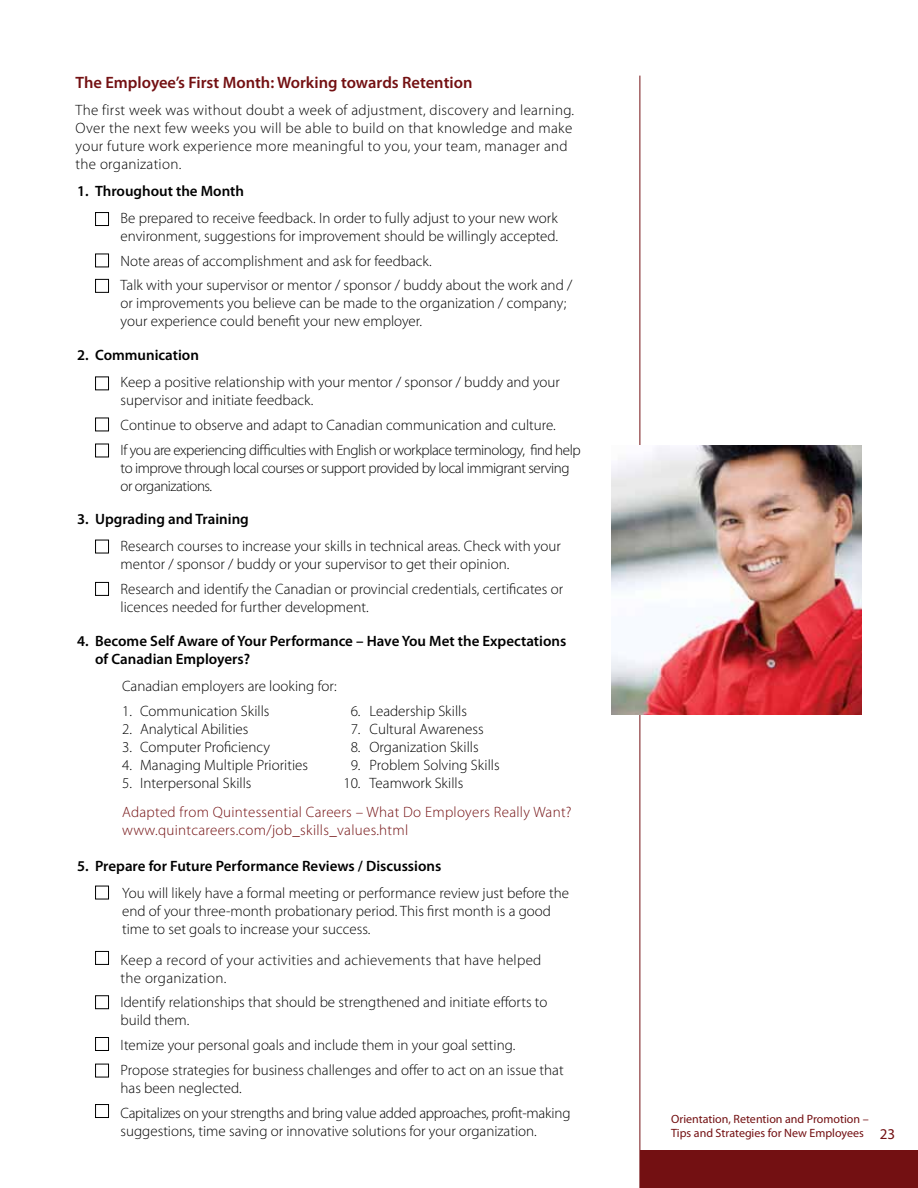
<style>
.page{position:relative;width:918px;height:1188px;background:#fff}
.page>*{position:absolute;margin:0;border:0;box-sizing:border-box;transform-origin:0 0}
.t1{font:600 16.5px "Myriad Pro";color:#731012}
.t2{font:300 15px/18px "Myriad Pro";color:#000}
.t3{font:300 15px/18px "Myriad Pro";letter-spacing:.02em;color:#000}
.t4{font:600 15px/18px "Myriad Pro";color:#000}
.t5{font:300 15px/24.8px "Myriad Pro";letter-spacing:-.025em;color:#000}
.t6{font:300 15px/18px "Myriad Pro";letter-spacing:.02em;color:#731012}
.t7{font:300 15px/24.8px "Myriad Pro";letter-spacing:-.02em;color:#000}
.t8{font:300 15px/18px "Myriad Pro";letter-spacing:-.03em;color:#000}
.t9{font:15px "Myriad Pro";color:#731012}
.t10{font:12px/13.5px "Myriad Pro";color:#731012}
</style>
<div class="page">
<hr style="left:640px;top:76px;width:1px;height:1112px;background:#731012">
<div style="left:640px;top:1150px;width:278px;height:38px;background:#731012"></div>
<div style="left:95px;top:212px;width:14px;height:14px;border:1px solid #000"></div>
<div style="left:95px;top:254px;width:14px;height:13px;border:1px solid #000"></div>
<div style="left:95px;top:279px;width:14px;height:14px;border:1px solid #000"></div>
<div style="left:95px;top:377px;width:14px;height:13px;border:1px solid #000"></div>
<div style="left:95px;top:418px;width:14px;height:13px;border:1px solid #000"></div>
<div style="left:95px;top:444px;width:14px;height:13px;border:1px solid #000"></div>
<div style="left:95px;top:540px;width:14px;height:13px;border:1px solid #000"></div>
<div style="left:95px;top:582px;width:14px;height:14px;border:1px solid #000"></div>
<div style="left:95px;top:886px;width:14px;height:13px;border:1px solid #000"></div>
<div style="left:95px;top:951px;width:14px;height:14px;border:1px solid #000"></div>
<div style="left:95px;top:995px;width:14px;height:14px;border:1px solid #000"></div>
<div style="left:95px;top:1037px;width:14px;height:14px;border:1px solid #000"></div>
<div style="left:95px;top:1064px;width:14px;height:13px;border:1px solid #000"></div>
<img style="left:611px;top:446px;width:251px;height:268px">
<div style="left:95px;top:1104px;width:14px;height:14px;border:1px solid #000"></div>
<p class="t1" style="left:76px;top:73px;width:398px">The Employee’s First Month: Working towards Retention</p>
<p class="t3" style="left:76px;top:101px;width:500px">The first week was without doubt a week of adjustment, discovery and learning.<br>Over the next few weeks you will be able to build on that knowledge and make your future work experience more meaningful to you, your team, manager and the organization.</p>
<p class="t4" style="left:77px;top:182px;width:169px">1. Throughout the Month</p>
<p class="t2" style="left:121px;top:209px;width:439px">Be prepared to receive feedback. In order to fully adjust to your new work environment, suggestions for improvement should be willingly accepted.</p>
<p class="t2" style="left:121px;top:248px;width:453px;line-height:24.8px">Note areas of accomplishment and ask for feedback.<br>Talk with your supervisor or mentor / sponsor / buddy about the work and /</p>
<p class="t2" style="left:121px;top:294px;width:447px">or improvements you believe can be made to the organization / company; your experience could benefit your new employer.</p>
<p class="t4" style="left:77px;top:346px;width:123px">2. Communication</p>
<p class="t2" style="left:121px;top:373px;width:441px">Keep a positive relationship with your mentor / sponsor / buddy and your supervisor and initiate feedback.</p>
<p class="t5" style="left:121px;top:412px;width:462px">Continue to observe and adapt to Canadian communication and culture.<br>If you are experiencing difficulties with English or workplace terminology, find help</p>
<p class="t8" style="left:121px;top:459px;width:451px">to improve through local courses or support provided by local immigrant serving or organizations.</p>
<p class="t4" style="left:77px;top:511px;width:173px">3. Upgrading and Training</p>
<p class="t2" style="left:121px;top:537px;width:442px">Research courses to increase your skills in technical areas. Check with your mentor / sponsor / buddy or your supervisor to get their opinion.</p>
<p class="t2" style="left:121px;top:580px;width:444px">Research and identify the Canadian or provincial credentials, certificates or licences needed for further development.</p>
<p class="t4" style="left:95px;top:632px;width:473px;text-indent:-18px">4. Become Self Aware of Your Performance – Have You Met the Expectations of Canadian Employers?</p>
<p class="t2" style="left:122px;top:677px;width:216px">Canadian employers are looking for:</p>
<p class="t2" style="left:122px;top:702px;width:149px">1. Communication Skills</p>
<p class="t2" style="left:351px;top:702px;width:118px">6. Leadership Skills</p>
<p class="t2" style="left:122px;top:720px;width:128px">2. Analytical Abilities</p>
<p class="t2" style="left:351px;top:720px;width:135px">7. Cultural Awareness</p>
<p class="t2" style="left:122px;top:738px;width:149px">3. Computer Proficiency</p>
<p class="t2" style="left:351px;top:738px;width:130px">8. Organization Skills</p>
<p class="t2" style="left:122px;top:756px;width:187px">4. Managing Multiple Priorities</p>
<p class="t2" style="left:351px;top:756px;width:151px">9. Problem Solving Skills</p>
<p class="t2" style="left:122px;top:774px;width:131px">5. Interpersonal Skills</p>
<p class="t2" style="left:343px;top:774px;width:122px">10. Teamwork Skills</p>
<p class="t6" style="left:122px;top:803px;width:451px">Adapted from Quintessential Careers – What Do Employers Really Want? www.quintcareers.com/job_skills_values.html</p>
<p class="t4" style="left:77px;top:857px;width:366px">5. Prepare for Future Performance Reviews / Discussions</p>
<p class="t2" style="left:122px;top:884px;width:449px">You will likely have a formal meeting or performance review just before the end of your three-month probationary period. This first month is a good time to set goals to increase your success.</p>
<p class="t3" style="left:121px;top:951px;width:422px">Keep a record of your activities and achievements that have helped the organization.</p>
<p class="t2" style="left:121px;top:993px;width:428px">Identify relationships that should be strengthened and initiate efforts to build them.</p>
<p class="t2" style="left:121px;top:1033px;width:445px;line-height:24.8px">Itemize your personal goals and include them in your goal setting.<br>Propose strategies for business challenges and offer to act on an issue that</p>
<p class="t7" style="left:121px;top:1075px;width:452px">has been neglected.<br>Capitalizes on your strengths and bring value added approaches, profit-making</p>
<p class="t2" style="left:121px;top:1122px;width:418px">suggestions, time saving or innovative solutions for your organization.</p>
<p class="t10" style="left:671px;top:1112px;width:199px">Orientation, Retention and Promotion –<br>Tips and Strategies for New Employees</p>
<p class="t9" style="left:880px;top:1125px;width:17px">23</p>
</div>
